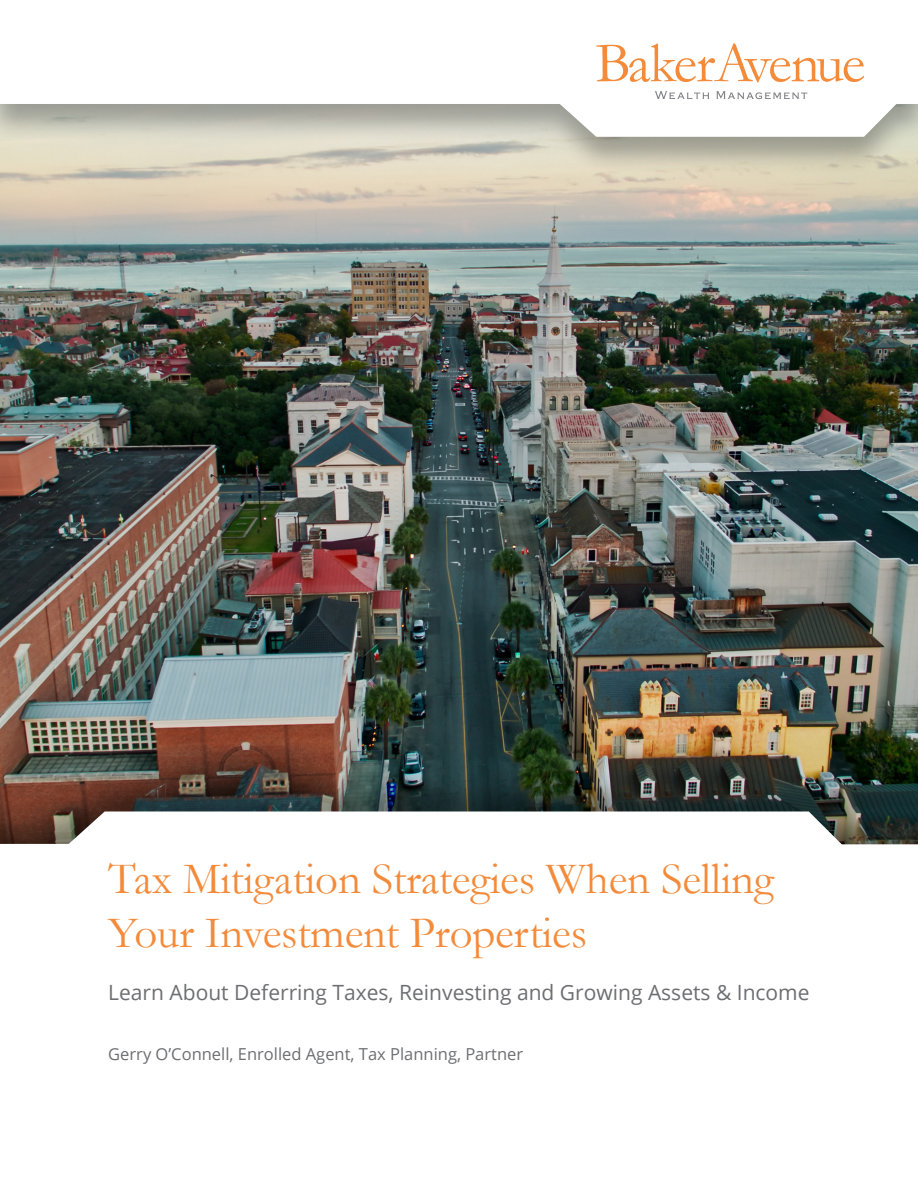
<style>
.page{position:relative;width:918px;height:1188px;background:#fff}
.page>*{position:absolute;margin:0;border:0;box-sizing:border-box;transform-origin:0 0}
.t1{font:45px/54px "Garamond";letter-spacing:-.005em;color:#f38b3b}
.t2{font:21px "Open Sans";color:#6d6e71}
.t3{font:16.5px "Open Sans";color:#6d6e71}
</style>
<div class="page">
<img style="left:0;top:175px;width:918px;height:598px">
<div style="left:0;top:773px;width:918px;height:415px;background:#000;opacity:.3"></div>
<svg style="left:0;top:811px;width:918px;height:377px"></svg>
<div style="left:0;top:0;width:918px;height:175px;background:#000;opacity:.3"></div>
<svg style="left:0;top:0;width:918px;height:137px"></svg>
<svg style="left:655px;top:91px;width:54px;height:8px"></svg>
<svg style="left:716px;top:91px;width:91px;height:8px"></svg>
<svg style="left:596px;top:44px;width:268px;height:38px"></svg>
<h1 class="t1" style="left:108px;top:851px;width:667px">Tax Mitigation Strategies When Selling<br>Your Investment Properties</h1>
<p class="t2" style="left:108px;top:978px;width:703px">Learn About Deferring Taxes, Reinvesting and Growing Assets &amp; Income</p>
<p class="t3" style="left:108px;top:1043px;width:416px">Gerry O’Connell, Enrolled Agent, Tax Planning, Partner</p>
</div>
